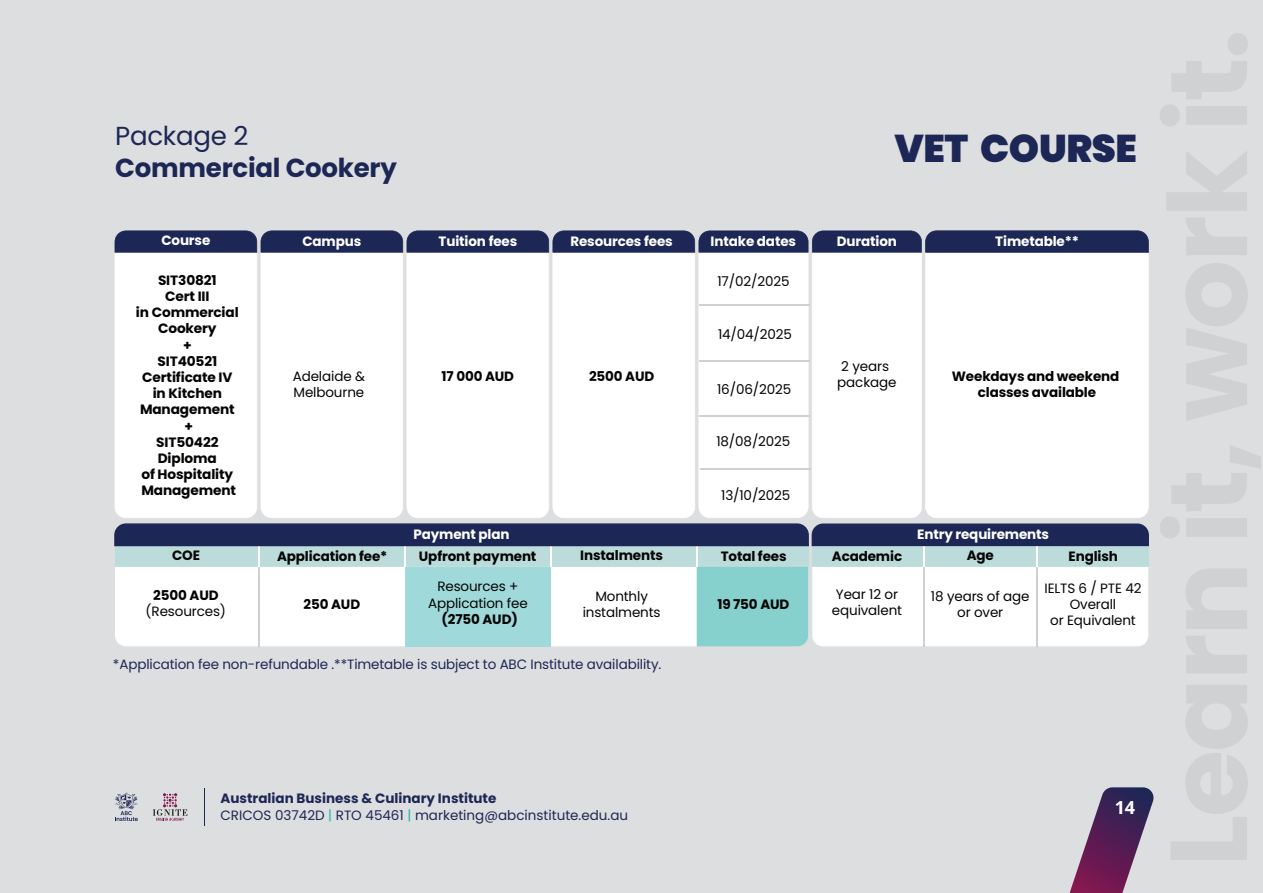
<style>
.page{position:relative;width:1263px;height:893px;background:#dddedf}
.page>*{position:absolute;margin:0;border:0;box-sizing:border-box;transform-origin:0 0}
.t1{font:900 38.55px "Poppins";letter-spacing:-.01em;color:#1d2756}
.t2{font:700 26.1px "Poppins";letter-spacing:-.01em;color:#1d2756}
.t3{font:26.1px "Poppins";letter-spacing:-.01em;color:#1d2756}
.t4{font:700 18px "Open Sans";color:#fff}
.t5{font:700 13.5px/16.2px "Poppins";letter-spacing:-.01em;color:#040503;text-align:center}
.t6{font:13.5px/16.2px "Poppins";letter-spacing:-.01em;color:#040503;text-align:center}
.t7{font:13.5px/16.6px "Poppins";letter-spacing:-.01em;color:#1d2756}
.t8{font:700 13.5px "Poppins";letter-spacing:-.01em;color:#fff}
.s1{font-weight:700}
.s2{color:#1dbbb3}
</style>
<div class="page">
<hr style="left:258px;top:566px;width:1px;height:81px;background:#cfd0d1">
<hr style="left:923px;top:566px;width:1px;height:81px;background:#cfd0d1">
<hr style="left:1036px;top:566px;width:1px;height:81px;background:#cfd0d1">
<svg style="left:114px;top:230px;width:1035px;height:416px;background:#dde3e8"></svg>
<hr style="left:699px;top:304px;width:111px;height:2px;background:#cfd0d1">
<hr style="left:699px;top:361px;width:111px;height:1px;background:#cfd0d1">
<hr style="left:699px;top:416px;width:111px;height:1px;background:#cfd0d1">
<hr style="left:700px;top:469px;width:111px;height:1px;background:#cfd0d1">
<svg style="left:1171px;top:685px;width:77px;height:175px"></svg>
<svg style="left:1186px;top:636px;width:61px;height:37px"></svg>
<svg style="left:1186px;top:569px;width:61px;height:60px"></svg>
<svg style="left:1160px;top:445px;width:101px;height:93px"></svg>
<svg style="left:1186px;top:263px;width:62px;height:158px"></svg>
<svg style="left:1186px;top:218px;width:61px;height:37px"></svg>
<svg style="left:1167px;top:151px;width:80px;height:60px"></svg>
<svg style="left:1160px;top:61px;width:87px;height:65px"></svg>
<svg style="left:1228px;top:33px;width:20px;height:22px"></svg>
<svg style="left:115px;top:793px;width:23px;height:28px"></svg>
<svg style="left:153px;top:793px;width:34px;height:28px"></svg>
<hr style="left:204px;top:788px;width:1px;height:38px;background:#1d2756">
<svg style="left:1069px;top:787px;width:85px;height:106px"></svg>
<h2 class="t3" style="left:115px;top:121px;width:135px">Package 2</h2>
<h2 class="t2" style="left:115px;top:152px;width:283px">Commercial Cookery</h2>
<h1 class="t1" style="left:894px;top:126px;width:244px">VET COURSE</h1>
<p class="t8" style="left:161px;top:233px;width:50px">Course</p>
<p class="t8" style="left:302px;top:233px;width:60px">Campus</p>
<p class="t8" style="left:439px;top:233px;width:80px">Tuition fees</p>
<p class="t8" style="left:570px;top:233px;width:104px">Resources fees</p>
<p class="t8" style="left:711px;top:233px;width:87px">Intake dates</p>
<p class="t8" style="left:837px;top:233px;width:62px">Duration</p>
<p class="t8" style="left:995px;top:233px;width:85px">Timetable**</p>
<p class="t5" style="left:136px;top:272px;width:104px">SIT30821<br>Cert III<br>in Commercial<br>Cookery<br>+<br>SIT40521<br>Certificate IV in Kitchen<br>Management +<br>SIT50422<br>Diploma<br>of Hospitality<br>Management</p>
<p class="t6" style="left:717px;top:273px;width:74px">17/02/2025</p>
<p class="t6" style="left:718px;top:326px;width:75px">14/04/2025</p>
<p class="t6" style="left:837px;top:358px;width:61px;text-align:left">2 years package</p>
<p class="t6" style="left:293px;top:368px;width:74px">Adelaide &amp;</p>
<p class="t5" style="left:442px;top:368px;width:74px">17 000 AUD</p>
<p class="t5" style="left:589px;top:368px;width:67px">2500 AUD</p>
<p class="t6" style="left:294px;top:384px;width:72px">Melbourne</p>
<p class="t5" style="left:952px;top:368px;width:169px">Weekdays and weekend classes available</p>
<p class="t6" style="left:717px;top:381px;width:76px">16/06/2025</p>
<p class="t6" style="left:716px;top:433px;width:75px">18/08/2025</p>
<p class="t6" style="left:721px;top:487px;width:71px">13/10/2025</p>
<p class="t8" style="left:413px;top:526px;width:98px">Payment plan</p>
<p class="t8" style="left:917px;top:527px;width:133px">Entry requirements</p>
<p class="t5" style="left:172px;top:548px;width:29px">COE</p>
<p class="t5" style="left:277px;top:548px;width:112px">Application fee*</p>
<p class="t5" style="left:419px;top:548px;width:119px">Upfront payment</p>
<p class="t5" style="left:580px;top:547px;width:84px">Instalments</p>
<p class="t5" style="left:721px;top:548px;width:67px">Total fees</p>
<p class="t5" style="left:832px;top:548px;width:72px">Academic</p>
<p class="t5" style="left:967px;top:547px;width:29px">Age</p>
<p class="t5" style="left:1068px;top:548px;width:51px">English</p>
<p class="t5" style="left:153px;top:587px;width:67px">2500 AUD</p>
<p class="t6" style="left:146px;top:603px;width:82px">(Resources)</p>
<p class="t5" style="left:304px;top:596px;width:58px">250 AUD</p>
<p class="t6" style="left:583px;top:588px;width:79px">Monthly instalments</p>
<p class="t5" style="left:717px;top:596px;width:73px">19 750 AUD</p>
<p class="t6" style="left:832px;top:586px;width:72px;text-align:left">Year 12 or equivalent</p>
<p class="t6" style="left:931px;top:588px;width:100px">18 years of age or over</p>
<p class="t6" style="left:1044px;top:580px;width:98px">IELTS 6 / PTE 42<br>Overall<br>or Equivalent</p>
<p class="t6" style="left:428px;top:579px;width:101px">Resources +<br>Application fee</p>
<p class="t5" style="left:441px;top:611px;width:78px">(2750 AUD)</p>
<p class="t7" style="left:113px;top:656px;width:550px">*Application fee non-refundable .**Timetable is subject to ABC Institute availability.</p>
<p class="t7" style="left:220px;top:790px;width:409px"><span class="s1">Australian Business &amp; Culinary Institute<br></span>CRICOS 03742D <span class="s2">|</span> RTO 45461 <span class="s2">|</span> marketing@abcinstitute.edu.au</p>
<h3 class="t4" style="left:1115px;top:795px;width:22px">14</h3>
</div>
